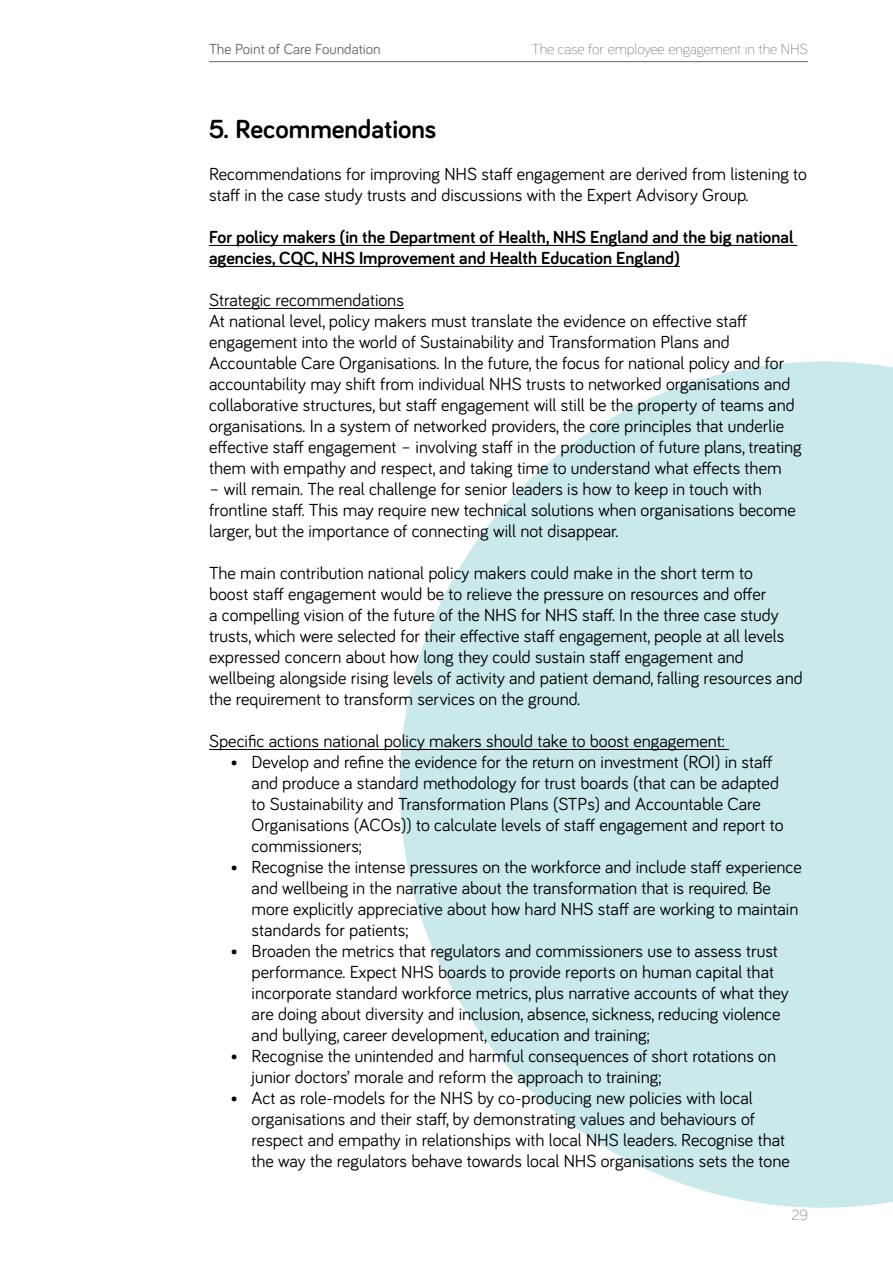
<style>
.page{position:relative;width:893px;height:1263px;background:#fff}
.page>*{position:absolute;margin:0;border:0;box-sizing:border-box;transform-origin:0 0}
.t1{font:700 27px "Bariol";color:#000}
.t2{font:18px/21px "Bariol";color:#000}
.t3{font:700 18px/21px "Bariol";color:#000}
.t4{font:300 15px "Bariol";color:#656868}
.t5{font:15px "Bariol";color:#656868}
</style>
<div class="page">
<svg style="left:400px;top:361px;width:493px;height:847px;fill:#c9e9ea"></svg>
<hr style="left:209px;top:61px;width:599px;height:1px;background:#656868">
<hr style="left:209px;top:245px;width:588px;height:1px;background:#000">
<hr style="left:209px;top:266px;width:471px;height:1px;background:#000">
<hr style="left:209px;top:308px;width:195px;height:1px;background:#000">
<hr style="left:209px;top:749px;width:520px;height:1px;background:#000">
<p class="t5" style="left:209px;top:39px;width:173px">The Point of Care Foundation</p>
<p class="t4" style="left:532px;top:39px;width:277px">The case for employee engagement in the NHS</p>
<h1 class="t1" style="left:209px;top:110px;width:229px">5. Recommendations</h1>
<p class="t2" style="left:209px;top:163px;width:599px">Recommendations for improving NHS staff engagement are derived from listening to staff in the case study trusts and discussions with the Expert Advisory Group.</p>
<p class="t3" style="left:209px;top:226px;width:586px">For policy makers (in the Department of Health, NHS England and the big national agencies, CQC, NHS Improvement and Health Education England)</p>
<p class="t2" style="left:209px;top:289px;width:594px">Strategic recommendations<br>At national level, policy makers must translate the evidence on effective staff engagement into the world of Sustainability and Transformation Plans and Accountable Care Organisations. In the future, the focus for national policy and for accountability may shift from individual NHS trusts to networked organisations and collaborative structures, but staff engagement will still be the property of teams and organisations. In a system of networked providers, the core principles that underlie effective staff engagement – involving staff in the production of future plans, treating them with empathy and respect, and taking time to understand what effects them</p>
<p class="t2" style="left:209px;top:478px;width:588px">– will remain. The real challenge for senior leaders is how to keep in touch with frontline staff. This may require new technical solutions when organisations become larger, but the importance of connecting will not disappear.</p>
<p class="t2" style="left:209px;top:562px;width:595px">The main contribution national policy makers could make in the short term to<br>boost staff engagement would be to relieve the pressure on resources and offer<br>a compelling vision of the future of the NHS for NHS staff. In the three case study trusts, which were selected for their effective staff engagement, people at all levels expressed concern about how long they could sustain staff engagement and wellbeing alongside rising levels of activity and patient demand, falling resources and the requirement to transform services on the ground.</p>
<p class="t2" style="left:209px;top:730px;width:517px">Specific actions national policy makers should take to boost engagement:</p>
<p class="t2" style="left:252px;top:751px;width:533px;text-indent:-21px">• Develop and refine the evidence for the return on investment (ROI) in staff and produce a standard methodology for trust boards (that can be adapted to Sustainability and Transformation Plans (STPs) and Accountable Care Organisations (ACOs)) to calculate levels of staff engagement and report to commissioners;</p>
<p class="t2" style="left:252px;top:856px;width:552px;text-indent:-21px">• Recognise the intense pressures on the workforce and include staff experience and wellbeing in the narrative about the transformation that is required. Be more explicitly appreciative about how hard NHS staff are working to maintain standards for patients;</p>
<p class="t2" style="left:252px;top:940px;width:539px;text-indent:-21px">• Broaden the metrics that regulators and commissioners use to assess trust performance. Expect NHS boards to provide reports on human capital that incorporate standard workforce metrics, plus narrative accounts of what they are doing about diversity and inclusion, absence, sickness, reducing violence and bullying, career development, education and training;</p>
<p class="t2" style="left:252px;top:1045px;width:526px;text-indent:-21px">• Recognise the unintended and harmful consequences of short rotations on junior doctors’ morale and reform the approach to training;</p>
<p class="t2" style="left:252px;top:1087px;width:540px;text-indent:-21px">• Act as role-models for the NHS by co-producing new policies with local organisations and their staff, by demonstrating values and behaviours of respect and empathy in relationships with local NHS leaders. Recognise that the way the regulators behave towards local NHS organisations sets the tone</p>
<p class="t4" style="left:791px;top:1205px;width:18px">29</p>
</div>
